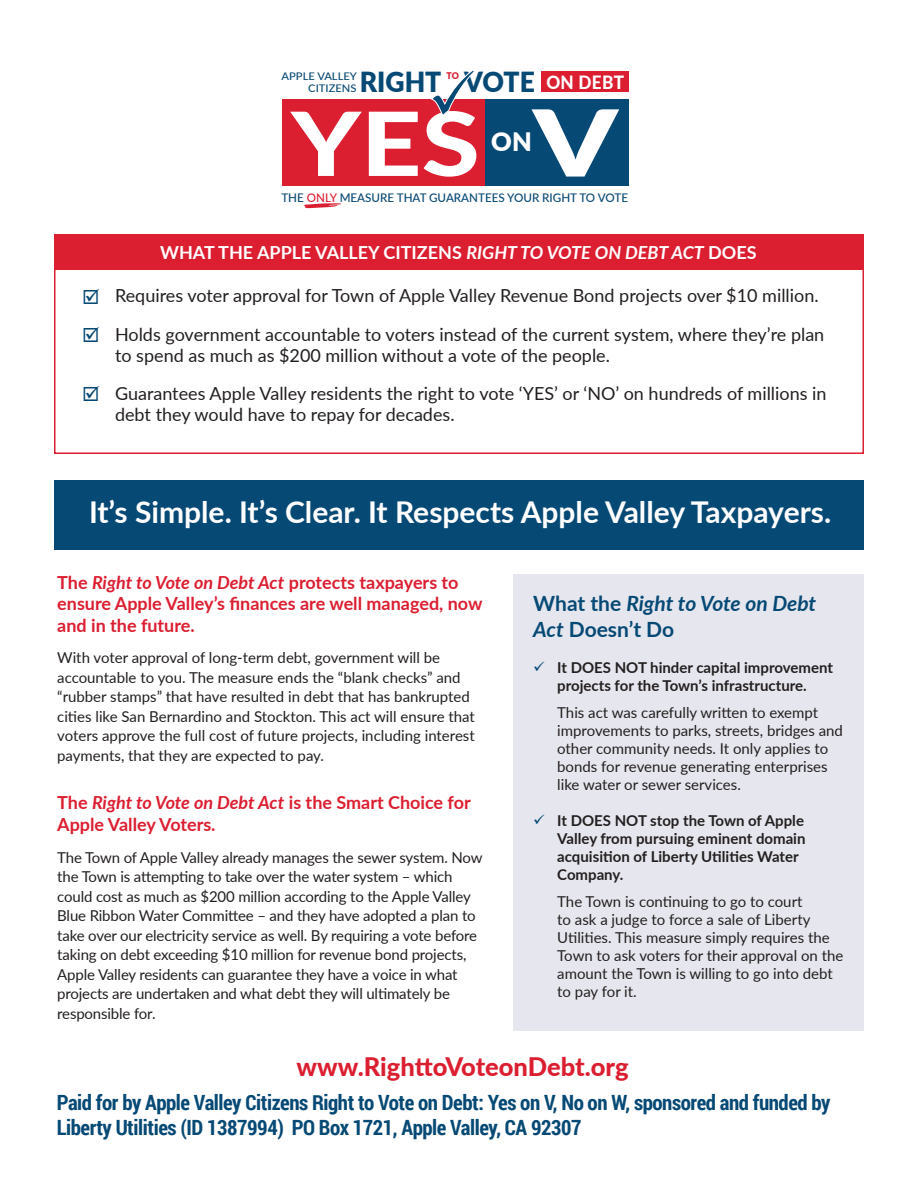
<style>
.page{position:relative;width:918px;height:1188px;background:#fff}
.page>*{position:absolute;margin:0;border:0;box-sizing:border-box;transform-origin:0 0}
.t1{font:900 92.25px "Lato";color:#fff;scale:1.29 1}
.t2{font:800 88.5px "Lato";color:#fff;scale:1.2 1}
.t3{font:700 30px "Lato";color:#fff}
.t4{font:900 27.75px "Lato";color:#074975;scale:.96 1}
.t5{font:800 25.5px "Lato";letter-spacing:-.005em;color:#dc1e31}
.t6{font:900 25.5px "Lato";color:#fff}
.t7{font:700 21px/25.2px "Roboto Condensed";letter-spacing:-.02em;color:#064975}
.t8{font:italic 700 21px/25.2px "Lato";letter-spacing:-.005em;color:#064975}
.t9{font:18px/21px "Lato";color:#231f20}
.t10{font:700 18px/21.6px "Lato";color:#dc1e31}
.t11{font:700 18px "Lato";color:#fff}
.t12{font:15px/19.5px "Lato";letter-spacing:-.01em;color:#231f20}
.t13{font:700 15px/18px "Lato";color:#231f20;text-align:center}
.t14{font:500 11.85px "Lato";color:#074975}
.t15{font:500 10.5px/11.9px "Lato";color:#074975;text-align:right;scale:1.06 1}
.t16{font:900 9.3px "Lato";color:#db1e30;scale:.96 1}
.s1{font-weight:800;font-size:18.3px;color:#fff}
.s2{color:#db1e30}
.s3{font-style:italic}
.s4{color:#064975}
.s5{font-style:normal}
</style>
<div class="page">
<div style="left:54px;top:480px;width:810px;height:70px;background:#064975"></div>
<div style="left:54px;top:252px;width:810px;height:202px;border:2px solid #dc1e31"></div>
<div style="left:513px;top:574px;width:351px;height:457px;background:#e6e7ee"></div>
<div style="left:54px;top:234px;width:810px;height:36px;background:#dc1e31"></div>
<div style="left:484px;top:99px;width:144px;height:87px;background:#074975"></div>
<div style="left:282px;top:99px;width:202px;height:87px;background:#db1e30"></div>
<div style="left:541px;top:72px;width:87px;height:20px;background:#db1e30"></div>
<svg style="left:431px;top:71px;width:43px;height:46px"></svg>
<svg style="left:304px;top:203px;width:37px;height:5px"></svg>
<p class="t4" style="left:360px;top:61px;width:277px">RIGHT VOTE <span class="s1">ON DEBT</span></p>
<p class="t16" style="left:446px;top:69px;width:15px">TO</p>
<p class="t15" style="left:282px;top:70px;width:73px">APPLE VALLEY<br>CITIZENS</p>
<p class="t2" style="left:291px;top:78px;width:159px">YES</p>
<p class="t1" style="left:533px;top:74px;width:67px">V</p>
<p class="t6" style="left:491px;top:123px;width:42px">ON</p>
<p class="t14" style="left:281px;top:189px;width:348px">THE <span class="s2">ONLY</span> MEASURE THAT GUARANTEES YOUR RIGHT TO VOTE</p>
<p class="t11" style="left:160px;top:239px;width:598px">WHAT THE APPLE VALLEY CITIZENS <span class="s3">RIGHT TO VOTE ON DEBT ACT</span> DOES</p>
<p class="t9" style="left:82px;top:284px;width:738px"><span class="s4">☑</span> Requires voter approval for Town of Apple Valley Revenue Bond projects over $10 million.</p>
<p class="t9" style="left:115px;top:323px;width:711px;text-indent:-33px"><span class="s4">☑</span> Holds government accountable to voters instead of the current system, where they’re plan to spend as much as $200 million without a vote of the people.</p>
<p class="t9" style="left:115px;top:382px;width:713px;text-indent:-33px"><span class="s4">☑</span> Guarantees Apple Valley residents the right to vote ‘YES’ or ‘NO’ on hundreds of millions in debt they would have to repay for decades.</p>
<p class="t3" style="left:89px;top:490px;width:744px">It’s Simple. It’s Clear. It Respects Apple Valley Taxpayers.</p>
<p class="t10" style="left:57px;top:571px;width:427px">The <span class="s3">Right to Vote on Debt Act</span> protects taxpayers to ensure Apple Valley’s finances are well managed, now and in the future.</p>
<p class="t12" style="left:57px;top:648px;width:419px">With voter approval of long-term debt, government will be accountable to you. The measure ends the “blank checks” and “rubber stamps” that have resulted in debt that has bankrupted cities like San Bernardino and Stockton. This act will ensure that voters approve the full cost of future projects, including interest payments, that they are expected to pay.</p>
<p class="t10" style="left:57px;top:791px;width:415px">The <span class="s3">Right to Vote on Debt Act</span> is the Smart Choice for<br>Apple Valley Voters.</p>
<p class="t12" style="left:57px;top:847px;width:427px">The Town of Apple Valley already manages the sewer system. Now the Town is attempting to take over the water system – which could cost as much as $200 million according to the Apple Valley Blue Ribbon Water Committee – and they have adopted a plan to take over our electricity service as well. By requiring a vote before taking on debt exceeding $10 million for revenue bond projects, Apple Valley residents can guarantee they have a voice in what projects are undertaken and what debt they will ultimately be responsible for.</p>
<p class="t8" style="left:533px;top:590px;width:285px"><span class="s5">What the</span> Right to Vote on Debt<br>Act <span class="s5">Doesn’t Do</span></p>
<p class="t13" style="left:533px;top:657px;width:301px"><span class="s4">✓</span> It DOES NOT hinder capital improvement projects for the Town’s infrastructure.</p>
<p class="t12" style="left:557px;top:702px;width:287px;line-height:18px">This act was carefully written to exempt improvements to parks, streets, bridges and other community needs. It only applies to bonds for revenue generating enterprises like water or sewer services.</p>
<p class="t13" style="left:557px;top:810px;width:250px;text-align:left;text-indent:-24px"><span class="s4">✓</span> It DOES NOT stop the Town of Apple<br>Valley from pursuing eminent domain acquisition of Liberty Utilities Water<br>Company.</p>
<p class="t12" style="left:557px;top:891px;width:288px;line-height:18px">The Town is continuing to go to court<br>to ask a judge to force a sale of Liberty Utilities. This measure simply requires the Town to ask voters for their approval on the amount the Town is willing to go into debt to pay for it.</p>
<p class="t5" style="left:296px;top:1047px;width:334px">www.RighttoVoteonDebt.org</p>
<p class="t7" style="left:57px;top:1089px;width:775px">Paid for by Apple Valley Citizens Right to Vote on Debt: Yes on V, No on W, sponsored and funded by<br>Liberty Utilities (ID 1387994) PO Box 1721, Apple Valley, CA 92307</p>
</div>
